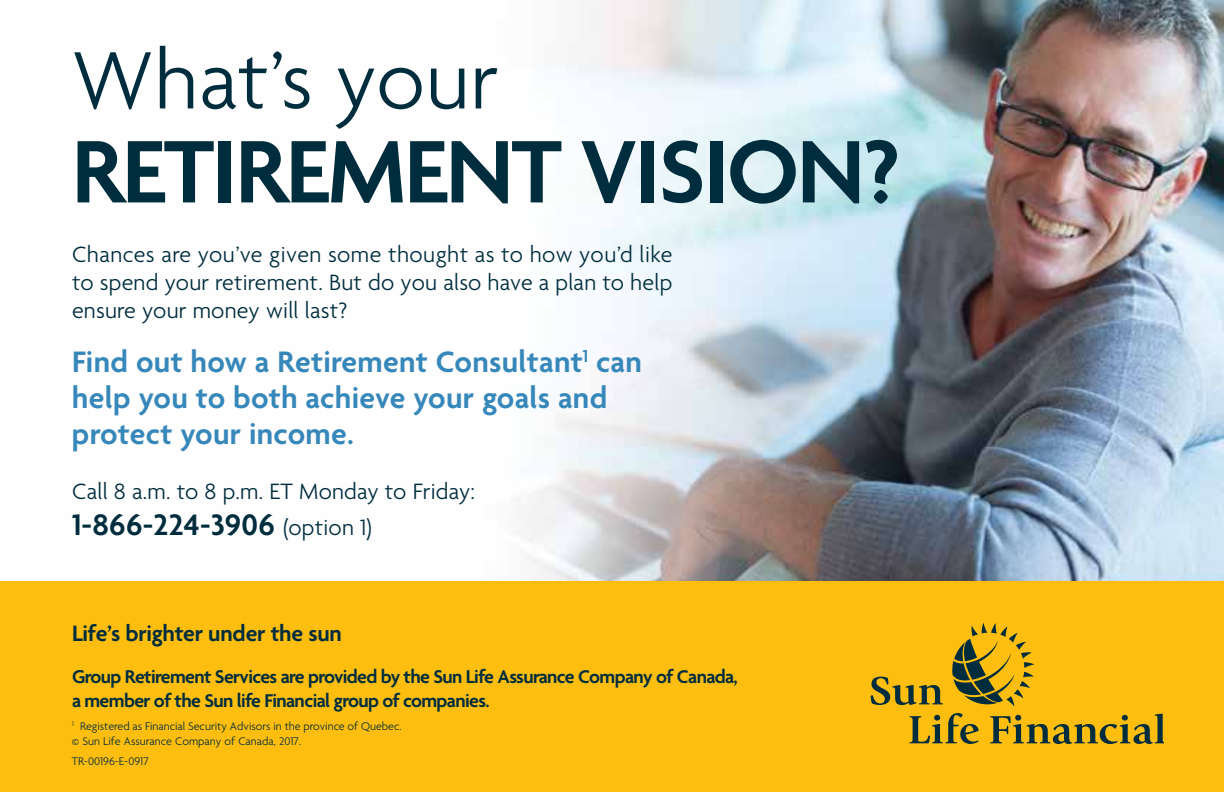
<style>
.page{position:relative;width:1224px;height:792px;background:#fff}
.page>*{position:absolute;margin:0;border:0;box-sizing:border-box;transform-origin:0 0}
.t1{font:600 96px "Agenda";letter-spacing:-.02em;color:#002d3d}
.t2{font:300 88px "Agenda";letter-spacing:.01em;color:#002d3d}
.t3{font:600 32px/36px "Agenda";letter-spacing:.01em;color:#3687ba}
.t4{font:600 32px "Agenda";letter-spacing:.01em;color:#002d3d}
.t5{font:300 24px/28px "Agenda";letter-spacing:.01em;color:#002d3d;text-align:justify}
.t6{font:600 24px "Agenda";letter-spacing:-.01em;color:#002d3d}
.t7{font:600 20px/24px "Agenda";letter-spacing:-.03em;color:#002d3d}
.t8{font:300 12px/14.8px "Agenda";color:#002d3d}
.s1{font-weight:300;font-size:24px}
</style>
<div class="page">
<img style="left:49px;top:0;width:1175px;height:582px">
<div style="left:0;top:582px;width:1224px;height:210px;background:#febe10"></div>
<svg style="left:871px;top:677px;width:72px;height:28px"></svg>
<svg style="left:990px;top:714px;width:173px;height:30px"></svg>
<svg style="left:910px;top:713px;width:69px;height:31px"></svg>
<svg style="left:952px;top:623px;width:82px;height:83px"></svg>
<h2 class="t2" style="left:72px;top:33px;width:428px">What’s your</h2>
<h1 class="t1" style="left:72px;top:120px;width:829px">RETIREMENT VISION?</h1>
<p class="t5" style="left:72px;top:242px;width:602px">Chances are you’ve given some thought as to how you’d like to spend your retirement. But do you also have a plan to help ensure your money will last?</p>
<h3 class="t3" style="left:72px;top:346px;width:571px">Find out how a Retirement Consultant<sup>1</sup> can help you to both achieve your goals and protect your income.</h3>
<p class="t5" style="left:72px;top:479px;width:405px">Call 8 a.m. to 8 p.m. ET Monday to Friday:</p>
<h3 class="t4" style="left:72px;top:508px;width:301px">1-866-224-3906 <span class="s1">(option 1)</span></h3>
<p class="t6" style="left:72px;top:621px;width:271px">Life’s brighter under the sun</p>
<p class="t7" style="left:72px;top:666px;width:667px">Group Retirement Services are provided by the Sun Life Assurance Company of Canada, a member of the Sun life Financial group of companies.</p>
<p class="t8" style="left:72px;top:720px;width:331px"><sup>1</sup> Registered as Financial Security Advisors in the province of Quebec. © Sun Life Assurance Company of Canada, 2017.</p>
<p class="t8" style="left:72px;top:754px;width:78px">TR-00196-E-0917</p>
</div>
